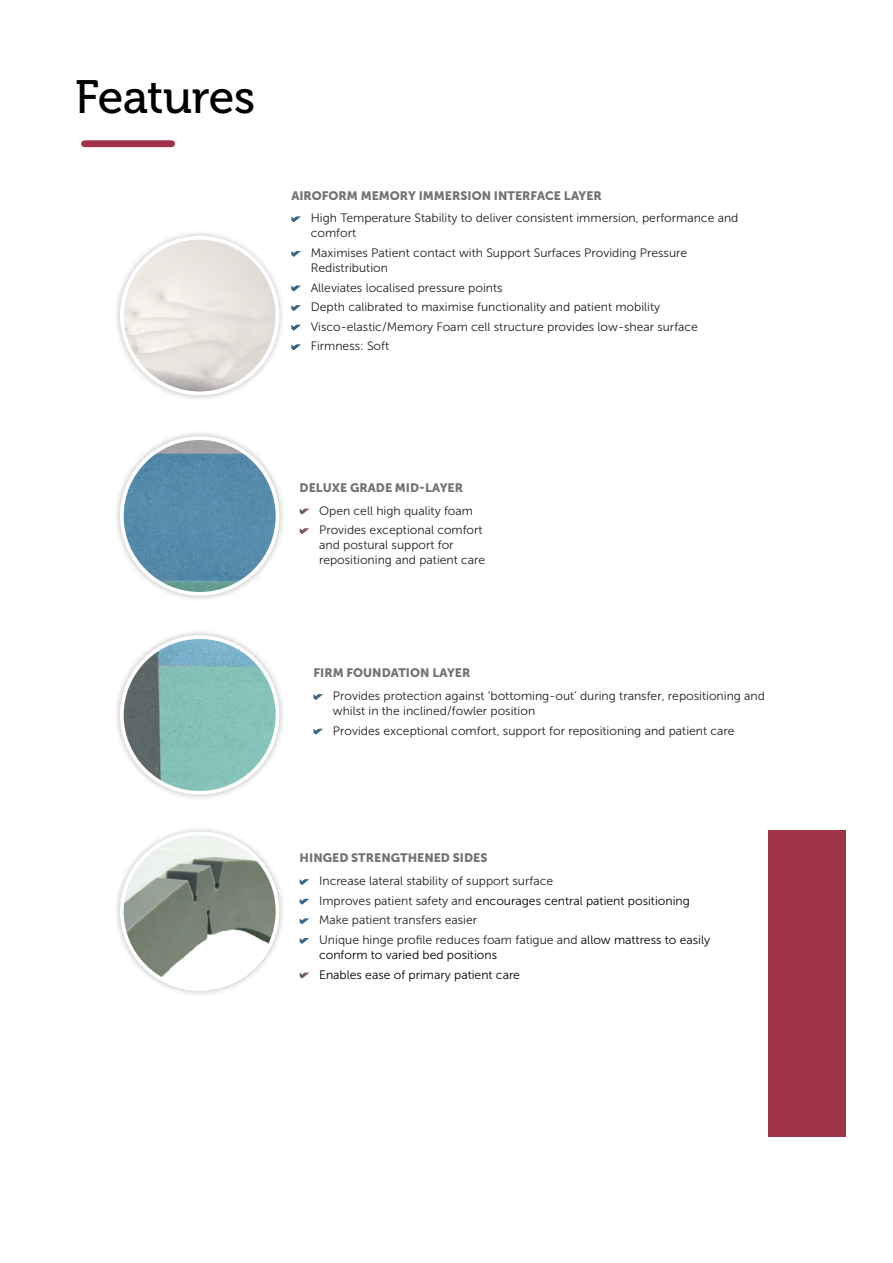
<style>
.page{position:relative;width:893px;height:1263px;background:#fff}
.page>*{position:absolute;margin:0;border:0;box-sizing:border-box;transform-origin:0 0}
.t1{font:46.65px "Museo 500";letter-spacing:-.015em;color:#000}
.t2{font:12.15px/19.6px "Museo Sans 300";color:#211f20}
.t3{font:12.15px "Museo Sans 900";color:#717374}
.t4{font:12.15px/19.6px "Museo Sans 300";color:#000}
.s1{color:#000}
</style>
<div class="page">
<div style="left:768px;top:830px;width:78px;height:306px;background:#9f3347"></div>
<div style="left:114px;top:825px;width:172px;height:172px;background:#000;opacity:.25"></div>
<img style="left:122px;top:833px;width:156px;height:156px;border-radius:78px">
<div style="left:120px;top:831px;width:159px;height:160px;border:4px solid #fff;border-radius:50%"></div>
<div style="left:114px;top:629px;width:172px;height:172px;background:#000;opacity:.25"></div>
<img style="left:122px;top:637px;width:156px;height:156px;border-radius:78px">
<div style="left:120px;top:635px;width:159px;height:160px;border:4px solid #fff;border-radius:50%"></div>
<div style="left:113px;top:229px;width:173px;height:173px;background:#000;opacity:.25"></div>
<img style="left:122px;top:238px;width:155px;height:155px;border-radius:78px">
<div style="left:120px;top:236px;width:159px;height:159px;border:4px solid #fff;border-radius:50%"></div>
<div style="left:114px;top:430px;width:172px;height:172px;background:#000;opacity:.25"></div>
<img style="left:122px;top:438px;width:156px;height:156px;border-radius:78px">
<div style="left:120px;top:436px;width:159px;height:160px;border:4px solid #fff;border-radius:50%"></div>
<svg style="left:300px;top:509px;width:9px;height:6px"></svg>
<svg style="left:300px;top:528px;width:9px;height:6px"></svg>
<div style="left:85px;top:140px;width:87px;height:7px;background:#9f3347"></div>
<svg style="left:291px;top:216px;width:10px;height:6px"></svg>
<svg style="left:291px;top:251px;width:10px;height:6px"></svg>
<svg style="left:291px;top:285px;width:10px;height:6px"></svg>
<svg style="left:291px;top:305px;width:10px;height:6px"></svg>
<svg style="left:291px;top:325px;width:10px;height:6px"></svg>
<svg style="left:291px;top:344px;width:10px;height:6px"></svg>
<svg style="left:313px;top:694px;width:10px;height:6px"></svg>
<svg style="left:313px;top:729px;width:10px;height:6px"></svg>
<svg style="left:300px;top:879px;width:9px;height:6px"></svg>
<svg style="left:300px;top:899px;width:9px;height:6px"></svg>
<svg style="left:300px;top:918px;width:9px;height:6px"></svg>
<svg style="left:300px;top:938px;width:9px;height:6px"></svg>
<svg style="left:300px;top:972px;width:9px;height:6px"></svg>
<h1 class="t1" style="left:75px;top:71px;width:182px">Features</h1>
<p class="t3" style="left:291px;top:188px;width:312px">AIROFORM MEMORY IMMERSION INTERFACE LAYER</p>
<p class="t2" style="left:311px;top:211px;width:429px;line-height:15px">High Temperature Stability to deliver consistent immersion, performance and comfort</p>
<p class="t2" style="left:311px;top:245px;width:378px;line-height:15px">Maximises Patient contact with Support Surfaces Providing Pressure<br>Redistribution</p>
<p class="t2" style="left:311px;top:278px;width:389px">Alleviates localised pressure points<br>Depth calibrated to maximise functionality and patient mobility Visco-elastic/Memory Foam cell structure provides low-shear surface Firmness: Soft</p>
<p class="t3" style="left:300px;top:481px;width:165px">DELUXE GRADE MID-LAYER</p>
<p class="t2" style="left:319px;top:501px;width:165px">Open cell high quality foam<br>Provides exceptional comfort</p>
<p class="t2" style="left:319px;top:538px;width:168px;line-height:15px">and postural support for repositioning and patient care</p>
<p class="t3" style="left:313px;top:666px;width:158px">FIRM FOUNDATION LAYER</p>
<p class="t2" style="left:333px;top:688px;width:434px;line-height:15px">Provides protection against ‘bottoming-out’ during transfer, repositioning and whilst in the inclined/fowler position</p>
<p class="t2" style="left:333px;top:721px;width:403px">Provides exceptional comfort, support for repositioning and patient care</p>
<p class="t3" style="left:300px;top:851px;width:189px">HINGED STRENGTHENED SIDES</p>
<p class="t2" style="left:319px;top:871px;width:393px">Increase lateral stability of support surface<br>Improves patient safety and <span class="s1">encourages central patient positioning </span>Make patient transfers easier<br>Unique hinge profile reduces foam fatigue and <span class="s1">allow mattress to easily</span></p>
<p class="t4" style="left:319px;top:945px;width:202px">conform to varied bed positions<br>Enables ease of primary patient care</p>
</div>
